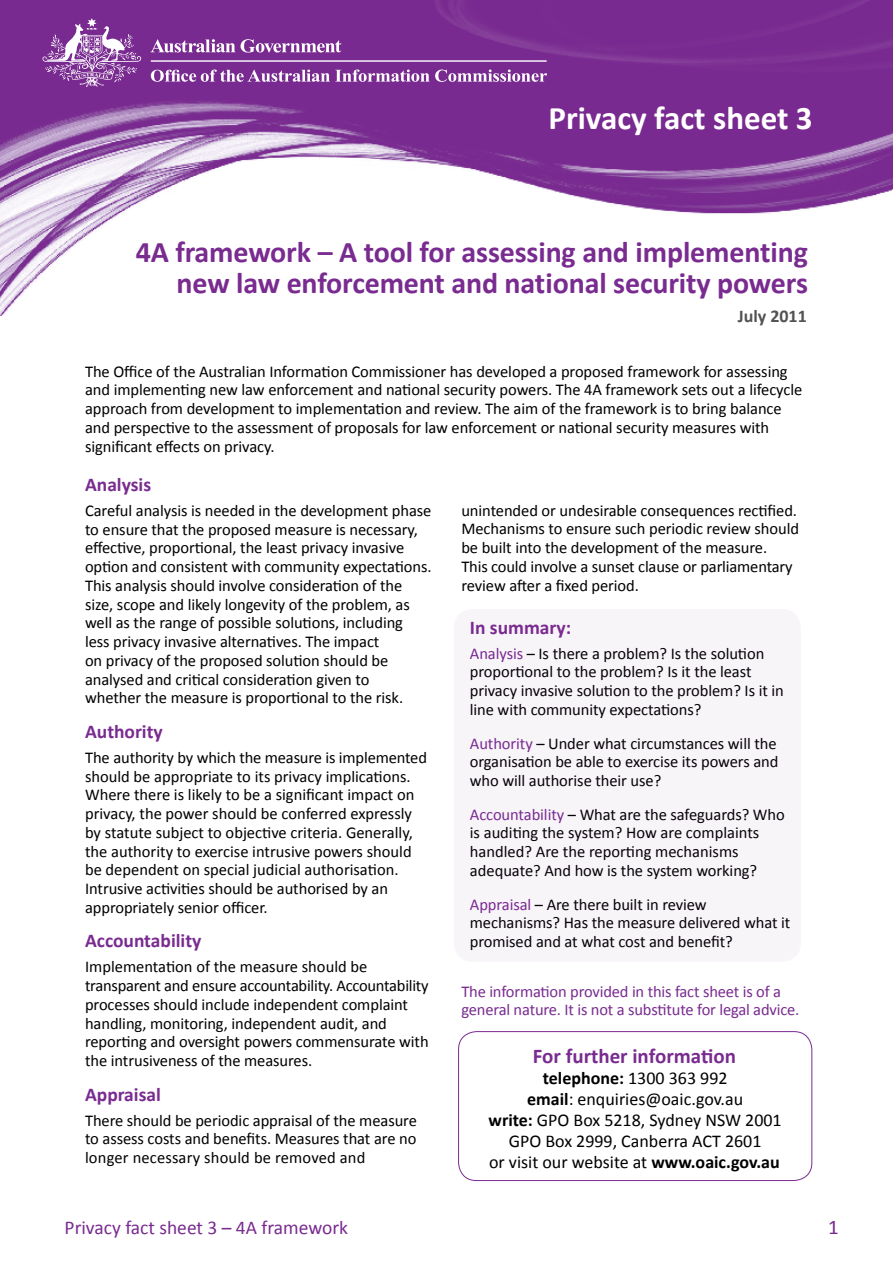
<style>
.page{position:relative;width:893px;height:1263px;background:#fff}
.page>*{position:absolute;margin:0;border:0;box-sizing:border-box;transform-origin:0 0}
.t1{font:700 33px "Calibri";color:#fff}
.t2{font:700 30px/31.5px "Calibri";letter-spacing:-.005em;color:#792b90;text-align:right}
.t3{font:700 21px "Calibri";color:#792b90}
.t4{font:21px "Calibri";color:#792b90}
.t5{font:700 19.5px "Calibri";color:#792b90}
.t6{font:19.5px "Calibri";color:#792b90}
.t7{font:18px/21.1px "Calibri";color:#000;text-align:center}
.t8{font:700 18px "Calibri";color:#515254}
.t9{font:16.5px/18.8px "Calibri";letter-spacing:-.005em;color:#000}
.t10{font:16.5px/18px "Calibri";letter-spacing:-.01em;color:#792b90}
.s1{color:#792b90}
.s2{font-weight:700}
</style>
<div class="page">
<img style="left:0;top:0;width:893px;height:316px">
<svg style="left:42px;top:18px;width:99px;height:69px;background:#975aa9"></svg>
<svg style="left:150px;top:0;width:743px;height:82px;background:#803596"></svg>
<div style="left:454px;top:609px;width:346px;height:352px;background:#f8f5f9;border-radius:18px"></div>
<div style="left:454px;top:609px;width:347px;height:353px;border:1px solid #792b90;border-radius:18px"></div>
<div style="left:458px;top:1031px;width:354px;height:150px;border:1px solid #792b90;border-radius:18px"></div>
<h1 class="t1" style="left:549px;top:97px;width:266px">Privacy fact sheet 3</h1>
<h2 class="t2" style="left:136px;top:236px;width:674px">4A framework – A tool for assessing and implementing new law enforcement and national security powers</h2>
<p class="t8" style="left:738px;top:304px;width:71px">July 2011</p>
<p class="t9" style="left:85px;top:362px;width:719px">The Office of the Australian Information Commissioner has developed a proposed framework for assessing and implementing new law enforcement and national security powers. The 4A framework sets out a lifecycle approach from development to implementation and review. The aim of the framework is to bring balance and perspective to the assessment of proposals for law enforcement or national security measures with significant effects on privacy.</p>
<p class="t5" style="left:85px;top:472px;width:68px">Analysis</p>
<p class="t9" style="left:85px;top:501px;width:348px">Careful analysis is needed in the development phase to ensure that the proposed measure is necessary, effective, proportional, the least privacy invasive option and consistent with community expectations.<br>This analysis should involve consideration of the size, scope and likely longevity of the problem, as well as the range of possible solutions, including less privacy invasive alternatives. The impact<br>on privacy of the proposed solution should be analysed and critical consideration given to<br>whether the measure is proportional to the risk.</p>
<p class="t5" style="left:85px;top:719px;width:79px">Authority</p>
<p class="t9" style="left:85px;top:748px;width:343px">The authority by which the measure is implemented should be appropriate to its privacy implications.<br>Where there is likely to be a significant impact on privacy, the power should be conferred expressly by statute subject to objective criteria. Generally, the authority to exercise intrusive powers should be dependent on special judicial authorisation.<br>Intrusive activities should be authorised by an appropriately senior officer.</p>
<p class="t5" style="left:85px;top:928px;width:118px">Accountability</p>
<p class="t9" style="left:85px;top:957px;width:345px">Implementation of the measure should be transparent and ensure accountability. Accountability processes should include independent complaint handling, monitoring, independent audit, and reporting and oversight powers commensurate with the intrusiveness of the measures.</p>
<p class="t5" style="left:85px;top:1081px;width:77px">Appraisal</p>
<p class="t9" style="left:85px;top:1111px;width:333px;text-align:justify">There should be periodic appraisal of the measure to assess costs and benefits. Measures that are no longer necessary should be removed and</p>
<p class="t9" style="left:461px;top:501px;width:339px">unintended or undesirable consequences rectified.<br>Mechanisms to ensure such periodic review should be built into the development of the measure.<br>This could involve a sunset clause or parliamentary review after a fixed period.</p>
<p class="t5" style="left:470px;top:615px;width:103px">In summary:</p>
<p class="t9" style="left:470px;top:644px;width:315px"><span class="s1">Analysis</span> – Is there a problem? Is the solution proportional to the problem? Is it the least privacy invasive solution to the problem? Is it in line with community expectations?</p>
<p class="t9" style="left:470px;top:734px;width:310px;text-align:justify"><span class="s1">Authority</span> – Under what circumstances will the organisation be able to exercise its powers and who will authorise their use?</p>
<p class="t9" style="left:470px;top:805px;width:316px"><span class="s1">Accountability</span> – What are the safeguards? Who is auditing the system? How are complaints handled? Are the reporting mechanisms adequate? And how is the system working?</p>
<p class="t9" style="left:470px;top:895px;width:322px"><span class="s1">Appraisal</span> – Are there built in review mechanisms? Has the measure delivered what it promised and at what cost and benefit?</p>
<p class="t10" style="left:461px;top:982px;width:340px">The information provided in this fact sheet is of a general nature. It is not a substitute for legal advice.</p>
<p class="t3" style="left:533px;top:1042px;width:205px">For further information</p>
<p class="t7" style="left:489px;top:1067px;width:295px"><span class="s2">telephone:</span> 1300 363 992<br><span class="s2">email</span>: enquiries@oaic.gov.au<br><span class="s2">write:</span> GPO Box 5218, Sydney NSW 2001<br>GPO Box 2999, Canberra ACT 2601<br>or visit our website at <span class="s2">www.oaic.gov.au</span></p>
<p class="t6" style="left:65px;top:1215px;width:285px">Privacy fact sheet 3 – 4A framework</p>
<p class="t4" style="left:828px;top:1214px;width:12px">1</p>
</div>
